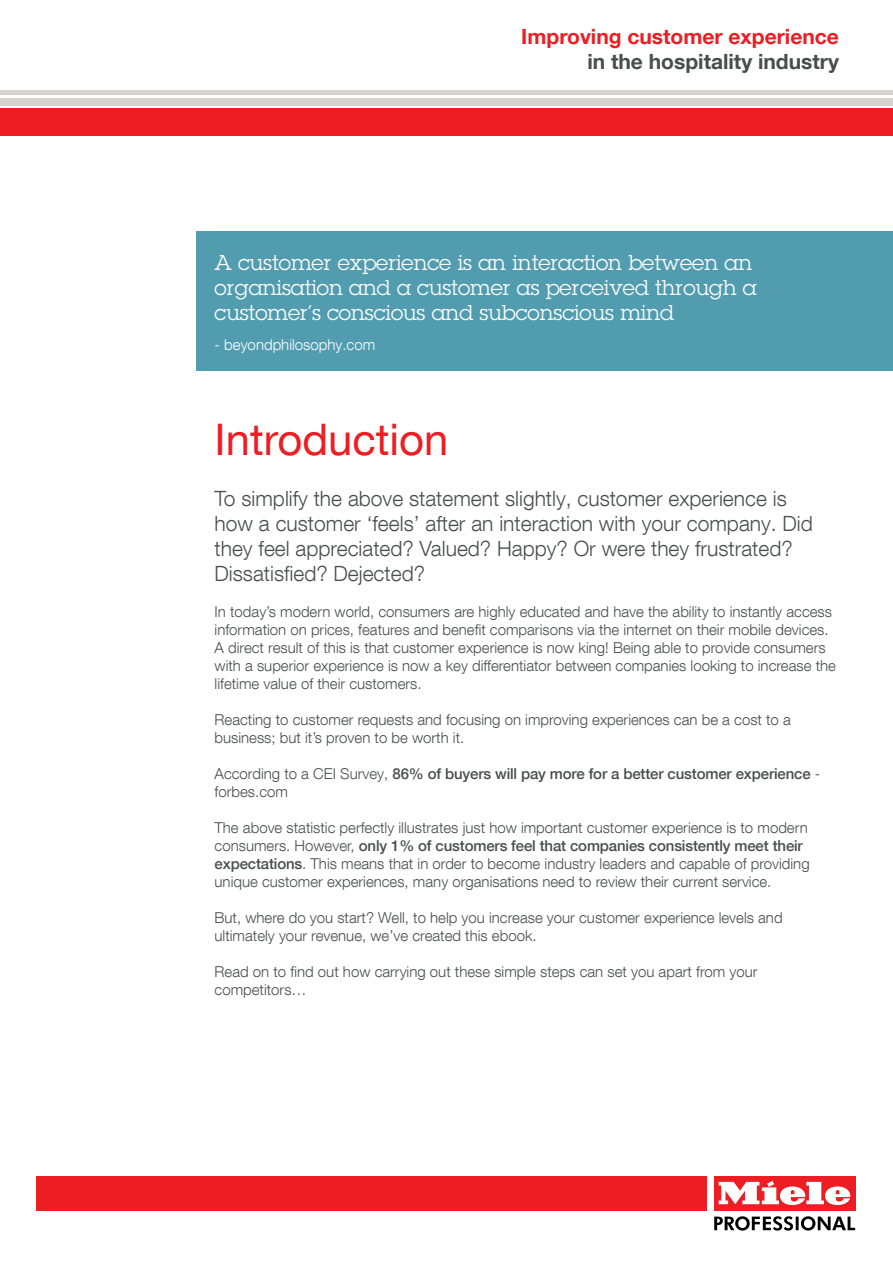
<style>
.page{position:relative;width:893px;height:1263px;background:#fff}
.page>*{position:absolute;margin:0;border:0;box-sizing:border-box;transform-origin:0 0}
.t1{font:43.5px "Helvetica Neue";color:#ed1d24}
.t2{font:300 21px/25.2px "Helvetica Neue";color:#4b4d4d}
.t3{font:21px/25.2px "Lubalin Graph";color:#fff}
.t4{font:700 21px "Helvetica Neue";color:#ed1d24}
.t5{font:700 21px "Helvetica Neue";color:#4b4d4d}
.t6{font:300 15px/18px "Helvetica Neue";color:#4b4d4d}
.t7{font:500 15px/18px "Helvetica Neue";letter-spacing:-.01em;color:#4b4d4d}
.t8{font:300 15px "Helvetica Neue";color:#fff}
.s1{font-weight:300}
.s2{font-weight:500}
</style>
<div class="page">
<div style="left:0;top:98px;width:893px;height:7px;background:#d6d3d2"></div>
<div style="left:0;top:90px;width:893px;height:5px;background:#d6d3d2"></div>
<div style="left:0;top:108px;width:893px;height:28px;background:#ed1d24"></div>
<div style="left:36px;top:1176px;width:670px;height:35px;background:#ed1d24"></div>
<svg style="left:714px;top:1216px;width:141px;height:14px"></svg>
<div style="left:714px;top:1176px;width:141px;height:35px;background:#ed1d24"></div>
<svg style="left:719px;top:1181px;width:131px;height:24px"></svg>
<div style="left:197px;top:231px;width:696px;height:140px;background:#519caf"></div>
<h2 class="t4" style="left:521px;top:23px;width:319px">Improving customer experience</h2>
<h2 class="t5" style="left:587px;top:48px;width:253px">in the hospitality industry</h2>
<h2 class="t3" style="left:215px;top:250px;width:543px">A customer experience is an interaction between an organisation and a customer as perceived through a customer’s conscious and subconscious mind</h2>
<p class="t8" style="left:215px;top:336px;width:162px">- beyondphilosophy.com</p>
<h1 class="t1" style="left:215px;top:413px;width:235px">Introduction</h1>
<h2 class="t2" style="left:215px;top:485px;width:600px">To simplify the above statement slightly, customer experience is how a customer ‘feels’ after an interaction with your company. Did they feel appreciated? Valued? Happy? Or were they frustrated?<br>Dissatisfied? Dejected?</h2>
<p class="t6" style="left:215px;top:603px;width:623px">In today’s modern world, consumers are highly educated and have the ability to instantly access information on prices, features and benefit comparisons via the internet on their mobile devices.<br>A direct result of this is that customer experience is now king! Being able to provide consumers with a superior experience is now a key differentiator between companies looking to increase the lifetime value of their customers.</p>
<p class="t6" style="left:215px;top:711px;width:578px">Reacting to customer requests and focusing on improving experiences can be a cost to a business; but it’s proven to be worth it.</p>
<p class="t7" style="left:215px;top:765px;width:607px"><span class="s1">According to a CEI Survey,</span> 86% of buyers will pay more for a better customer experience <span class="s1">- forbes.com</span></p>
<p class="t6" style="left:215px;top:819px;width:597px">The above statistic perfectly illustrates just how important customer experience is to modern consumers. However, <span class="s2">only 1% of customers feel that companies consistently meet their expectations</span>. This means that in order to become industry leaders and capable of providing unique customer experiences, many organisations need to review their current service.</p>
<p class="t6" style="left:215px;top:909px;width:569px">But, where do you start? Well, to help you increase your customer experience levels and ultimately your revenue, we’ve created this ebook.</p>
<p class="t6" style="left:215px;top:963px;width:544px">Read on to find out how carrying out these simple steps can set you apart from your competitors…</p>
</div>
